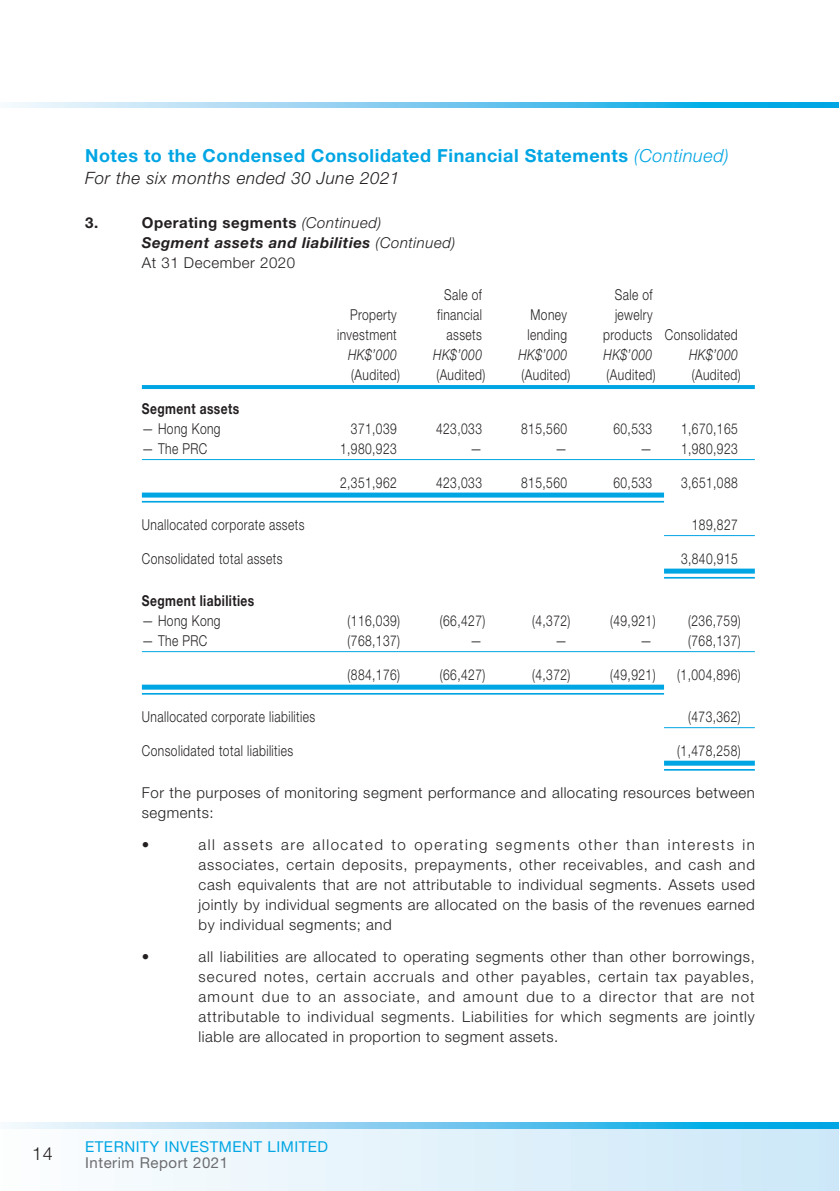
<style>
.page{position:relative;width:840px;height:1191px;background:#fff}
.page>*{position:absolute;margin:0;border:0;box-sizing:border-box;transform-origin:0 0}
.t1{font:700 18px "Helvetica Neue LT Std";letter-spacing:.03em;color:#00a5e3}
.t2{font:300 18px "Helvetica Neue LT Std";color:#231f20}
.t3{font:italic 300 17px "Helvetica Neue LT Std";letter-spacing:.035em;color:#231f20}
.Notes{font:300 15px/20px "Helvetica Neue LT Std";letter-spacing:.035em;color:#231f20;text-align:justify}
.Notes_Table_2_Colume{font:300 15px "Helvetica Neue LT Std";letter-spacing:.035em;color:#231f20;scale:.8 1}
.Notes_Subhead_2{font:italic 700 15px "Helvetica Neue LT Std";letter-spacing:.035em;color:#231f20}
.Notes_Table_2_Colume-2{font:italic 300 15px "Helvetica Neue LT Std";letter-spacing:.035em;color:#231f20;scale:.8 1}
.Notes_Table_2_Colume-3{font:700 15px "Helvetica Neue LT Std";letter-spacing:.035em;color:#231f20;scale:.8 1}
.Notes_Subhead_1{font:700 15px "Helvetica Neue LT Std";letter-spacing:.035em;color:#231f20}
.t4{font:15px "Helvetica Neue LT Std";letter-spacing:.035em;color:#00a5e3}
.t5{font:15px "Helvetica Neue LT Std";letter-spacing:.035em;color:#6c6d70}
.Notes_Table_2_Colume-4{font:300 15px "Helvetica Neue LT Std";letter-spacing:.035em;color:#231f20}
.s1{font-weight:300;font-style:italic}
.s2{font-weight:300}
</style>
<div class="page">
<div style="left:0;top:1128px;width:838px;height:63px;background:linear-gradient(to right,#fdfefe,#cce8f8)"></div>
<svg style="left:6px;top:1123px;width:832px;height:5px;background:#73caef"></svg>
<svg style="left:6px;top:102px;width:832px;height:5px;background:#73caef"></svg>
<hr style="left:142px;top:385px;width:612px;height:4px;background:#00a5e3">
<hr style="left:142px;top:459px;width:612px;height:1px;background:#00a5e3">
<div style="left:142px;top:492px;width:521px;height:5px;background:#00a5e3"></div>
<hr style="left:142px;top:501px;width:521px;height:1px;background:#00a5e3">
<hr style="left:663px;top:535px;width:91px;height:1px;background:#00a5e3">
<div style="left:663px;top:568px;width:91px;height:5px;background:#00a5e3"></div>
<hr style="left:663px;top:577px;width:91px;height:1px;background:#00a5e3">
<hr style="left:142px;top:651px;width:612px;height:1px;background:#00a5e3">
<div style="left:142px;top:684px;width:521px;height:5px;background:#00a5e3"></div>
<hr style="left:142px;top:693px;width:521px;height:1px;background:#00a5e3">
<hr style="left:663px;top:727px;width:91px;height:1px;background:#00a5e3">
<div style="left:663px;top:760px;width:91px;height:5px;background:#00a5e3"></div>
<hr style="left:663px;top:769px;width:91px;height:1px;background:#00a5e3">
<p class="t1" style="left:85px;top:145px;width:645px">Notes to the Condensed Consolidated Financial Statements <span class="s1">(Continued)</span></p>
<p class="t3" style="left:85px;top:167px;width:316px">For the six months ended 30 June 2021</p>
<p class="Notes_Subhead_1" style="left:85px;top:213px;width:15px">3.</p>
<p class="Notes_Subhead_1" style="left:142px;top:213px;width:241px">Operating segments <span class="s1">(Continued)</span></p>
<p class="Notes_Subhead_2" style="left:142px;top:233px;width:315px">Segment assets and liabilities <span class="s2">(Continued)</span></p>
<p class="Notes_Table_2_Colume-4" style="left:142px;top:253px;width:155px">At 31 December 2020</p>
<p class="Notes_Table_2_Colume" style="left:444px;top:285px;width:49px">Sale of</p>
<p class="Notes_Table_2_Colume" style="left:614px;top:285px;width:49px">Sale of</p>
<p class="Notes_Table_2_Colume" style="left:350px;top:305px;width:60px">Property</p>
<p class="Notes_Table_2_Colume" style="left:437px;top:305px;width:57px">financial</p>
<p class="Notes_Table_2_Colume" style="left:530px;top:305px;width:47px">Money</p>
<p class="Notes_Table_2_Colume" style="left:614px;top:305px;width:49px">jewelry</p>
<p class="Notes_Table_2_Colume" style="left:337px;top:325px;width:76px">investment</p>
<p class="Notes_Table_2_Colume" style="left:446px;top:325px;width:46px">assets</p>
<p class="Notes_Table_2_Colume" style="left:527px;top:325px;width:51px">lending</p>
<p class="Notes_Table_2_Colume" style="left:603px;top:325px;width:170px">products Consolidated</p>
<p class="Notes_Table_2_Colume-2" style="left:348px;top:346px;width:62px">HK$’000</p>
<p class="Notes_Table_2_Colume-2" style="left:433px;top:346px;width:62px">HK$’000</p>
<p class="Notes_Table_2_Colume-2" style="left:518px;top:346px;width:62px">HK$’000</p>
<p class="Notes_Table_2_Colume-2" style="left:603px;top:346px;width:62px">HK$’000</p>
<p class="Notes_Table_2_Colume-2" style="left:688px;top:346px;width:62px">HK$’000</p>
<p class="Notes_Table_2_Colume" style="left:351px;top:365px;width:63px">(Audited)</p>
<p class="Notes_Table_2_Colume" style="left:436px;top:365px;width:63px">(Audited)</p>
<p class="Notes_Table_2_Colume" style="left:521px;top:365px;width:63px">(Audited)</p>
<p class="Notes_Table_2_Colume" style="left:606px;top:365px;width:63px">(Audited)</p>
<p class="Notes_Table_2_Colume" style="left:691px;top:365px;width:63px">(Audited)</p>
<p class="Notes_Table_2_Colume-3" style="left:142px;top:399px;width:123px">Segment assets</p>
<p class="Notes_Table_2_Colume" style="left:142px;top:419px;width:100px">— Hong Kong</p>
<p class="Notes_Table_2_Colume" style="left:351px;top:419px;width:59px">371,039</p>
<p class="Notes_Table_2_Colume" style="left:436px;top:419px;width:59px">423,033</p>
<p class="Notes_Table_2_Colume" style="left:521px;top:419px;width:59px">815,560</p>
<p class="Notes_Table_2_Colume" style="left:613px;top:419px;width:50px">60,533</p>
<p class="Notes_Table_2_Colume" style="left:680px;top:419px;width:72px">1,670,165</p>
<p class="Notes_Table_2_Colume" style="left:142px;top:439px;width:83px">— The PRC</p>
<p class="Notes_Table_2_Colume" style="left:340px;top:439px;width:72px">1,980,923</p>
<p class="Notes_Table_2_Colume" style="left:469px;top:439px;width:16px">—</p>
<p class="Notes_Table_2_Colume" style="left:555px;top:439px;width:16px">—</p>
<p class="Notes_Table_2_Colume" style="left:640px;top:439px;width:123px">— 1,980,923</p>
<p class="Notes_Table_2_Colume" style="left:340px;top:473px;width:72px">2,351,962</p>
<p class="Notes_Table_2_Colume" style="left:436px;top:473px;width:59px">423,033</p>
<p class="Notes_Table_2_Colume" style="left:521px;top:473px;width:59px">815,560</p>
<p class="Notes_Table_2_Colume" style="left:613px;top:473px;width:50px">60,533</p>
<p class="Notes_Table_2_Colume" style="left:680px;top:473px;width:72px">3,651,088</p>
<p class="Notes_Table_2_Colume" style="left:142px;top:515px;width:205px">Unallocated corporate assets</p>
<p class="Notes_Table_2_Colume" style="left:691px;top:515px;width:59px">189,827</p>
<p class="Notes_Table_2_Colume" style="left:142px;top:549px;width:177px">Consolidated total assets</p>
<p class="Notes_Table_2_Colume" style="left:680px;top:549px;width:72px">3,840,915</p>
<p class="Notes_Table_2_Colume-3" style="left:142px;top:591px;width:142px">Segment liabilities</p>
<p class="Notes_Table_2_Colume" style="left:142px;top:611px;width:100px">— Hong Kong</p>
<p class="Notes_Table_2_Colume" style="left:347px;top:611px;width:67px">(116,039)</p>
<p class="Notes_Table_2_Colume" style="left:439px;top:611px;width:58px">(66,427)</p>
<p class="Notes_Table_2_Colume" style="left:532px;top:611px;width:49px">(4,372)</p>
<p class="Notes_Table_2_Colume" style="left:609px;top:611px;width:58px">(49,921)</p>
<p class="Notes_Table_2_Colume" style="left:687px;top:611px;width:67px">(236,759)</p>
<p class="Notes_Table_2_Colume" style="left:142px;top:631px;width:83px">— The PRC</p>
<p class="Notes_Table_2_Colume" style="left:347px;top:631px;width:67px">(768,137)</p>
<p class="Notes_Table_2_Colume" style="left:469px;top:631px;width:16px">—</p>
<p class="Notes_Table_2_Colume" style="left:555px;top:631px;width:16px">—</p>
<p class="Notes_Table_2_Colume" style="left:640px;top:631px;width:127px">— (768,137)</p>
<p class="Notes_Table_2_Colume" style="left:347px;top:665px;width:67px">(884,176)</p>
<p class="Notes_Table_2_Colume" style="left:439px;top:665px;width:58px">(66,427)</p>
<p class="Notes_Table_2_Colume" style="left:531px;top:665px;width:49px">(4,372)</p>
<p class="Notes_Table_2_Colume" style="left:609px;top:665px;width:58px">(49,921)</p>
<p class="Notes_Table_2_Colume" style="left:677px;top:665px;width:81px">(1,004,896)</p>
<p class="Notes_Table_2_Colume" style="left:142px;top:707px;width:218px">Unallocated corporate liabilities</p>
<p class="Notes_Table_2_Colume" style="left:687px;top:707px;width:67px">(473,362)</p>
<p class="Notes_Table_2_Colume" style="left:142px;top:741px;width:191px">Consolidated total liabilities</p>
<p class="Notes_Table_2_Colume" style="left:677px;top:741px;width:81px">(1,478,258)</p>
<p class="Notes" style="left:142px;top:782px;width:614px">For the purposes of monitoring segment performance and allocating resources between segments:</p>
<p class="Notes" style="left:142px;top:834px;width:9px">•</p>
<p class="Notes" style="left:198px;top:834px;width:557px">all assets are allocated to operating segments other than interests in associates, certain deposits, prepayments, other receivables, and cash and cash equivalents that are not attributable to individual segments. Assets used jointly by individual segments are allocated on the basis of the revenues earned by individual segments; and</p>
<p class="Notes" style="left:142px;top:946px;width:9px">•</p>
<p class="Notes" style="left:198px;top:946px;width:557px">all liabilities are allocated to operating segments other than other borrowings, secured notes, certain accruals and other payables, certain tax payables, amount due to an associate, and amount due to a director that are not attributable to individual segments. Liabilities for which segments are jointly liable are allocated in proportion to segment assets.</p>
<p class="t2" style="left:32px;top:1142px;width:22px">14</p>
<p class="t4" style="left:85px;top:1137px;width:244px">ETERNITY INVESTMENT LIMITED</p>
<p class="t5" style="left:85px;top:1153px;width:144px">Interim Report 2021</p>
</div>
